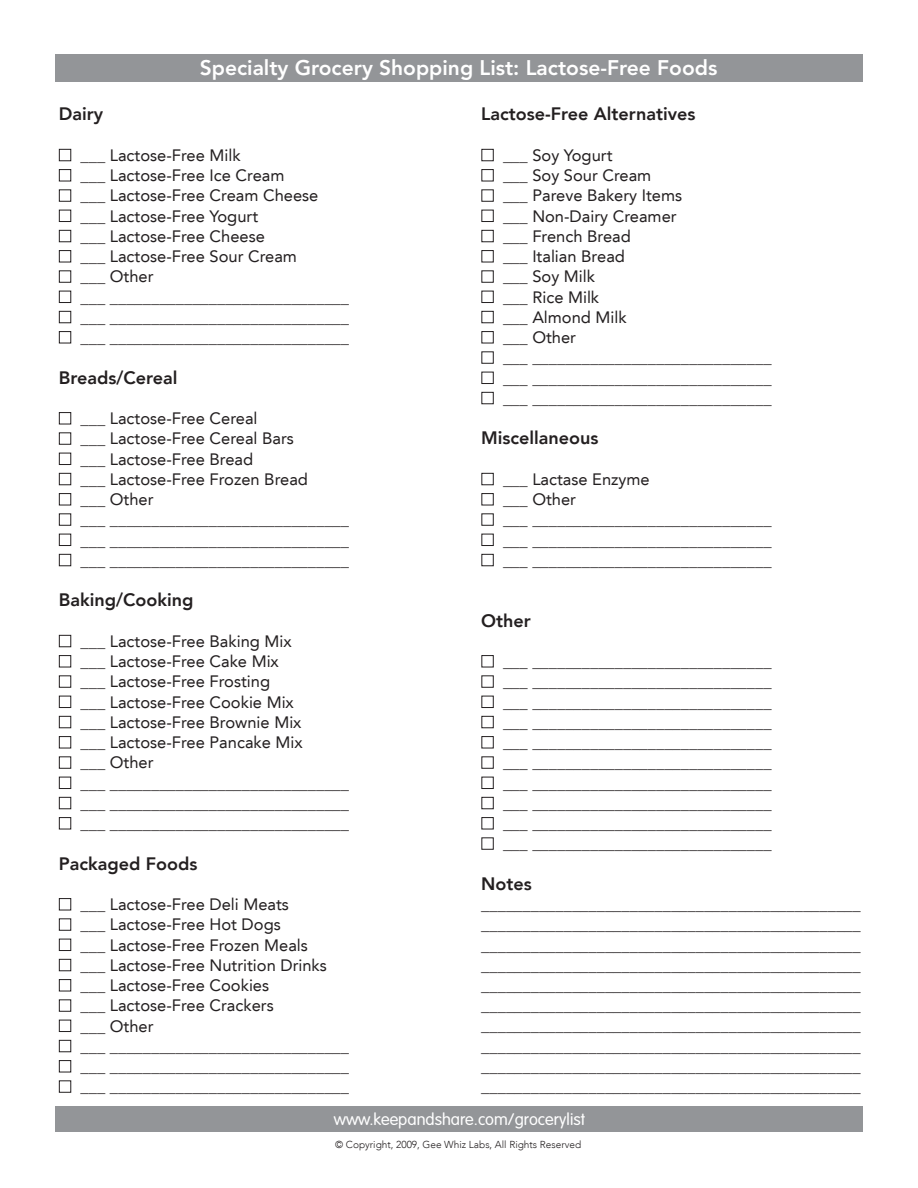
<style>
.page{position:relative;width:918px;height:1188px;background:#fff}
.page>*{position:absolute;margin:0;border:0;box-sizing:border-box;transform-origin:0 0}
.t1{font:800 21px "Avenir";color:#fff}
.t2{font:800 18px "Avenir LT";color:#231f20}
.t3{font:16.5px/20.2px "Avenir LT";color:#231f20}
.t4{font:300 16.5px "VAG Rounded";color:#fff}
.t5{font:300 10.2px "Avenir LT";color:#231f20}
</style>
<div class="page">
<div style="left:55px;top:55px;width:808px;height:27px;background:#939598"></div>
<div style="left:55px;top:1106px;width:808px;height:26px;background:#939598"></div>
<div style="left:59px;top:149px;width:12px;height:12px;border:1px solid #231f20"></div>
<div style="left:59px;top:169px;width:12px;height:12px;border:1px solid #231f20"></div>
<div style="left:59px;top:190px;width:12px;height:11px;border:1px solid #231f20"></div>
<div style="left:59px;top:210px;width:12px;height:12px;border:1px solid #231f20"></div>
<div style="left:59px;top:230px;width:12px;height:12px;border:1px solid #231f20"></div>
<div style="left:59px;top:250px;width:12px;height:12px;border:1px solid #231f20"></div>
<div style="left:59px;top:271px;width:12px;height:11px;border:1px solid #231f20"></div>
<div style="left:59px;top:291px;width:12px;height:12px;border:1px solid #231f20"></div>
<div style="left:59px;top:311px;width:12px;height:12px;border:1px solid #231f20"></div>
<div style="left:59px;top:331px;width:12px;height:12px;border:1px solid #231f20"></div>
<div style="left:59px;top:412px;width:12px;height:12px;border:1px solid #231f20"></div>
<div style="left:59px;top:433px;width:12px;height:11px;border:1px solid #231f20"></div>
<div style="left:59px;top:453px;width:12px;height:12px;border:1px solid #231f20"></div>
<div style="left:59px;top:473px;width:12px;height:12px;border:1px solid #231f20"></div>
<div style="left:59px;top:493px;width:12px;height:12px;border:1px solid #231f20"></div>
<div style="left:59px;top:514px;width:12px;height:11px;border:1px solid #231f20"></div>
<div style="left:59px;top:534px;width:12px;height:12px;border:1px solid #231f20"></div>
<div style="left:59px;top:554px;width:12px;height:12px;border:1px solid #231f20"></div>
<div style="left:59px;top:635px;width:12px;height:12px;border:1px solid #231f20"></div>
<div style="left:59px;top:655px;width:12px;height:12px;border:1px solid #231f20"></div>
<div style="left:59px;top:676px;width:12px;height:11px;border:1px solid #231f20"></div>
<div style="left:59px;top:696px;width:12px;height:12px;border:1px solid #231f20"></div>
<div style="left:59px;top:716px;width:12px;height:12px;border:1px solid #231f20"></div>
<div style="left:59px;top:736px;width:12px;height:12px;border:1px solid #231f20"></div>
<div style="left:59px;top:757px;width:12px;height:11px;border:1px solid #231f20"></div>
<div style="left:59px;top:777px;width:12px;height:12px;border:1px solid #231f20"></div>
<div style="left:59px;top:797px;width:12px;height:12px;border:1px solid #231f20"></div>
<div style="left:59px;top:817px;width:12px;height:12px;border:1px solid #231f20"></div>
<div style="left:59px;top:898px;width:12px;height:12px;border:1px solid #231f20"></div>
<div style="left:59px;top:919px;width:12px;height:11px;border:1px solid #231f20"></div>
<div style="left:59px;top:939px;width:12px;height:12px;border:1px solid #231f20"></div>
<div style="left:59px;top:959px;width:12px;height:12px;border:1px solid #231f20"></div>
<div style="left:59px;top:979px;width:12px;height:12px;border:1px solid #231f20"></div>
<div style="left:59px;top:1000px;width:12px;height:11px;border:1px solid #231f20"></div>
<div style="left:59px;top:1020px;width:12px;height:12px;border:1px solid #231f20"></div>
<div style="left:59px;top:1040px;width:12px;height:12px;border:1px solid #231f20"></div>
<div style="left:59px;top:1060px;width:12px;height:12px;border:1px solid #231f20"></div>
<div style="left:59px;top:1081px;width:12px;height:11px;border:1px solid #231f20"></div>
<div style="left:482px;top:149px;width:11px;height:12px;border:1px solid #231f20"></div>
<div style="left:482px;top:169px;width:11px;height:12px;border:1px solid #231f20"></div>
<div style="left:482px;top:210px;width:11px;height:12px;border:1px solid #231f20"></div>
<div style="left:482px;top:230px;width:11px;height:12px;border:1px solid #231f20"></div>
<div style="left:482px;top:250px;width:11px;height:12px;border:1px solid #231f20"></div>
<div style="left:482px;top:291px;width:11px;height:12px;border:1px solid #231f20"></div>
<div style="left:482px;top:311px;width:11px;height:12px;border:1px solid #231f20"></div>
<div style="left:482px;top:331px;width:11px;height:12px;border:1px solid #231f20"></div>
<div style="left:482px;top:372px;width:11px;height:12px;border:1px solid #231f20"></div>
<div style="left:482px;top:392px;width:11px;height:12px;border:1px solid #231f20"></div>
<div style="left:482px;top:473px;width:11px;height:12px;border:1px solid #231f20"></div>
<div style="left:482px;top:493px;width:11px;height:12px;border:1px solid #231f20"></div>
<div style="left:482px;top:534px;width:11px;height:12px;border:1px solid #231f20"></div>
<div style="left:482px;top:554px;width:11px;height:12px;border:1px solid #231f20"></div>
<div style="left:482px;top:655px;width:11px;height:12px;border:1px solid #231f20"></div>
<div style="left:482px;top:696px;width:11px;height:12px;border:1px solid #231f20"></div>
<div style="left:482px;top:716px;width:11px;height:12px;border:1px solid #231f20"></div>
<div style="left:482px;top:736px;width:11px;height:12px;border:1px solid #231f20"></div>
<div style="left:482px;top:777px;width:11px;height:12px;border:1px solid #231f20"></div>
<div style="left:482px;top:797px;width:11px;height:12px;border:1px solid #231f20"></div>
<div style="left:482px;top:817px;width:11px;height:12px;border:1px solid #231f20"></div>
<p class="t1" style="left:200px;top:55px;width:519px">Specialty Grocery Shopping List: Lactose-Free Foods</p>
<p class="t2" style="left:481px;top:103px;width:216px">Lactose-Free Alternatives</p>
<p class="t3" style="left:503px;top:145px;width:270px">___ Soy Yogurt<br>___ Soy Sour Cream<br>___ Pareve Bakery Items<br>___ Non-Dairy Creamer<br>___ French Bread<br>___ Italian Bread<br>___ Soy Milk<br>___ Rice Milk<br>___ Almond Milk<br>___ Other<br>___ _____________________________ ___ _____________________________ ___ _____________________________</p>
<p class="t2" style="left:481px;top:427px;width:119px">Miscellaneous</p>
<p class="t3" style="left:503px;top:469px;width:270px">___ Lactase Enzyme<br>___ Other<br>___ _____________________________ ___ _____________________________ ___ _____________________________</p>
<p class="t2" style="left:59px;top:103px;width:46px">Dairy</p>
<p class="t3" style="left:81px;top:145px;width:270px">___ Lactose-Free Milk<br>___ Lactose-Free Ice Cream<br>___ Lactose-Free Cream Cheese<br>___ Lactose-Free Yogurt<br>___ Lactose-Free Cheese<br>___ Lactose-Free Sour Cream<br>___ Other<br>___ _____________________________ ___ _____________________________ ___ _____________________________</p>
<p class="t2" style="left:59px;top:367px;width:120px">Breads/Cereal</p>
<p class="t3" style="left:81px;top:408px;width:270px">___ Lactose-Free Cereal<br>___ Lactose-Free Cereal Bars<br>___ Lactose-Free Bread<br>___ Lactose-Free Frozen Bread<br>___ Other<br>___ _____________________________ ___ _____________________________ ___ _____________________________</p>
<p class="t2" style="left:59px;top:589px;width:136px">Baking/Cooking</p>
<p class="t3" style="left:81px;top:631px;width:270px">___ Lactose-Free Baking Mix<br>___ Lactose-Free Cake Mix<br>___ Lactose-Free Frosting<br>___ Lactose-Free Cookie Mix<br>___ Lactose-Free Brownie Mix<br>___ Lactose-Free Pancake Mix<br>___ Other<br>___ _____________________________ ___ _____________________________ ___ _____________________________</p>
<p class="t2" style="left:59px;top:853px;width:140px">Packaged Foods</p>
<p class="t3" style="left:81px;top:894px;width:270px">___ Lactose-Free Deli Meats<br>___ Lactose-Free Hot Dogs<br>___ Lactose-Free Frozen Meals<br>___ Lactose-Free Nutrition Drinks ___ Lactose-Free Cookies<br>___ Lactose-Free Crackers<br>___ Other<br>___ _____________________________ ___ _____________________________ ___ _____________________________</p>
<p class="t2" style="left:481px;top:610px;width:51px">Other</p>
<p class="t3" style="left:503px;top:651px;width:270px;text-align:justify">___ _____________________________ ___ _____________________________ ___ _____________________________ ___ _____________________________ ___ _____________________________ ___ _____________________________ ___ _____________________________ ___ _____________________________ ___ _____________________________ ___ _____________________________</p>
<p class="t2" style="left:481px;top:873px;width:52px">Notes</p>
<p class="t3" style="left:481px;top:894px;width:381px;text-align:justify">______________________________________________ ______________________________________________ ______________________________________________ ______________________________________________ ______________________________________________ ______________________________________________ ______________________________________________ ______________________________________________ ______________________________________________ ______________________________________________</p>
<p class="t4" style="left:334px;top:1110px;width:253px">www.keepandshare.com/grocerylist</p>
<p class="t5" style="left:335px;top:1139px;width:248px">© Copyright, 2009, Gee Whiz Labs, All Rights Reserved</p>
</div>
